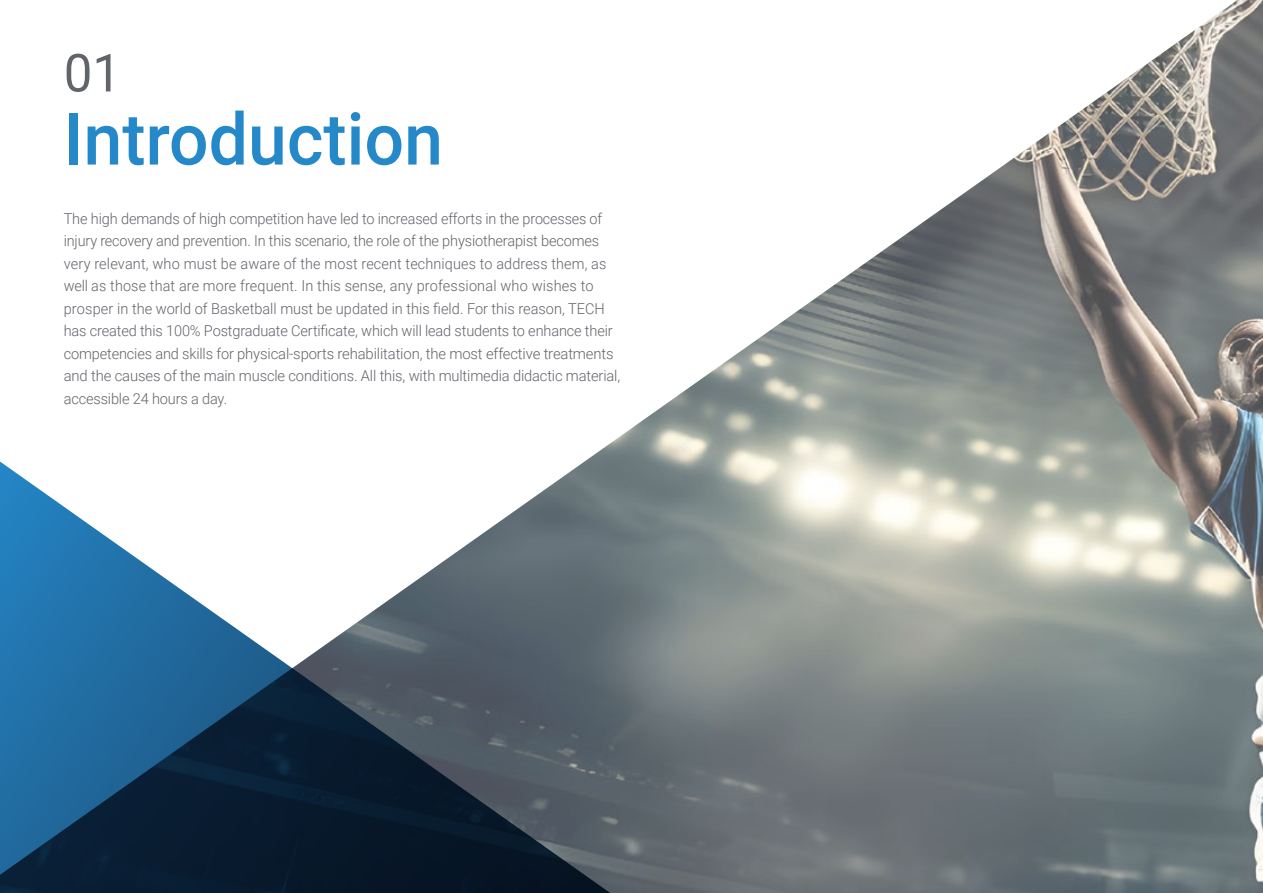
<style>
.page{position:relative;width:1263px;height:893px;background:#fff}
.page>*{position:absolute;margin:0;border:0;box-sizing:border-box;transform-origin:0 0}
.t1{font:500 72px "Roboto";color:#2488c9}
.t2{font:52.5px "Roboto";color:#61646a}
.t3{font:300 15px/22.5px "Roboto";letter-spacing:-.01em;color:#61646a}
</style>
<div class="page">
<img style="left:607px;top:0;width:656px;height:893px">
<svg style="left:0;top:446px;width:640px;height:447px"></svg>
<h2 class="t2" style="left:64px;top:36px;width:59px">01</h2>
<h1 class="t1" style="left:64px;top:89px;width:381px">Introduction</h1>
<p class="t3" style="left:64px;top:207px;width:558px">The high demands of high competition have led to increased efforts in the processes of injury recovery and prevention. In this scenario, the role of the physiotherapist becomes very relevant, who must be aware of the most recent techniques to address them, as well as those that are more frequent. In this sense, any professional who wishes to prosper in the world of Basketball must be updated in this field. For this reason, TECH has created this 100% Postgraduate Certificate, which will lead students to enhance their competencies and skills for physical-sports rehabilitation, the most effective treatments and the causes of the main muscle conditions. All this, with multimedia didactic material, accessible 24 hours a day.</p>
</div>
